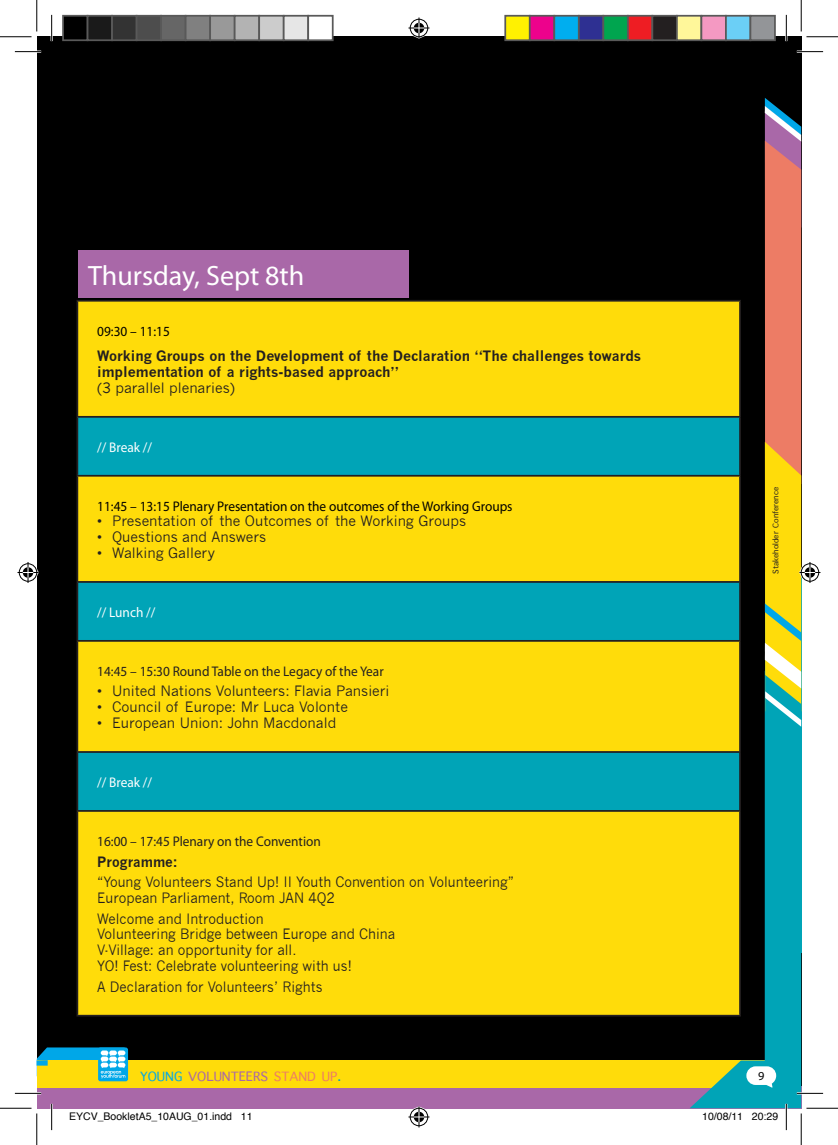
<style>
.page{position:relative;width:838px;height:1145px;background:#fff}
.page>*{position:absolute;margin:0;border:0;box-sizing:border-box;transform-origin:0 0}
.t1{font:28px "Myriad Pro";color:#fff}
.Event_title{font:14px/15.8px "News Gothic";color:#231f20;scale:.95 1}
.Table_text{font:700 14px/15.8px "News Gothic";color:#231f20}
.Table_text-2{font:14px "News Gothic";color:#231f20}
.Event_title-2{font:14px "News Gothic";color:#231f20}
.Event_title-3{font:14px "Myriad Pro";color:#231f20;scale:.95 1}
.Event_title-4{font:14px "Myriad Pro";color:#000;scale:.95 1}
.Event_title-5{font:14px "Myriad Pro";color:#fff;scale:.95 1}
.Event_title-6{font:700 14px "News Gothic";color:#231f20;scale:.95 1}
.t2{font:12.25px "Myriad Pro";color:#000}
.t3{font:10.5px "Helvetica";color:#000}
.t4{font:10.5px "Apple Symbols";color:#231f20}
.s1{font-weight:400}
</style>
<div class="page">
<div style="left:37px;top:37px;width:764px;height:1071px;background:#000"></div>
<div style="left:37px;top:1086px;width:764px;height:22px;background:#a968a8"></div>
<div style="left:52px;top:1061px;width:749px;height:27px;background:#ffdc0a"></div>
<div style="left:98px;top:1047px;width:30px;height:34px;background:#00a7e8;border-radius:2px"></div>
<svg style="left:37px;top:1047px;width:88px;height:31px"></svg>
<svg style="left:689px;top:641px;width:112px;height:467px"></svg>
<svg style="left:746px;top:1066px;width:30px;height:22px"></svg>
<div style="left:765px;top:572px;width:36px;height:381px;background:#00a4b7"></div>
<div style="left:37px;top:1061px;width:15px;height:27px;background:#ffdc0a"></div>
<div style="left:37px;top:1060px;width:11px;height:6px;background:#00a7e8"></div>
<div style="left:78px;top:302px;width:661px;height:713px;background:#ffdc0a"></div>
<div style="left:77px;top:417px;width:663px;height:59px;background:#00a4b7"></div>
<div style="left:77px;top:582px;width:663px;height:59px;background:#00a4b7"></div>
<div style="left:77px;top:752px;width:663px;height:59px;background:#00a4b7"></div>
<hr style="left:76px;top:300px;width:664px;height:2px;background:#231f20">
<hr style="left:76px;top:302px;width:2px;height:114px;background:#231f20">
<hr style="left:739px;top:302px;width:1px;height:114px;background:#231f20">
<hr style="left:76px;top:416px;width:664px;height:2px;background:#231f20">
<hr style="left:76px;top:418px;width:2px;height:57px;background:#231f20">
<hr style="left:739px;top:418px;width:1px;height:57px;background:#231f20">
<hr style="left:76px;top:475px;width:664px;height:2px;background:#231f20">
<hr style="left:76px;top:477px;width:2px;height:104px;background:#231f20">
<hr style="left:739px;top:477px;width:1px;height:104px;background:#231f20">
<hr style="left:76px;top:581px;width:664px;height:2px;background:#231f20">
<hr style="left:76px;top:583px;width:2px;height:57px;background:#231f20">
<hr style="left:739px;top:583px;width:1px;height:57px;background:#231f20">
<hr style="left:76px;top:640px;width:664px;height:2px;background:#231f20">
<hr style="left:76px;top:642px;width:2px;height:109px;background:#231f20">
<hr style="left:739px;top:642px;width:1px;height:109px;background:#231f20">
<hr style="left:76px;top:751px;width:664px;height:2px;background:#231f20">
<hr style="left:76px;top:753px;width:2px;height:57px;background:#231f20">
<hr style="left:739px;top:753px;width:1px;height:57px;background:#231f20">
<hr style="left:76px;top:810px;width:664px;height:2px;background:#231f20">
<hr style="left:76px;top:812px;width:2px;height:203px;background:#231f20">
<hr style="left:739px;top:812px;width:1px;height:203px;background:#231f20">
<hr style="left:76px;top:1015px;width:664px;height:2px;background:#231f20">
<div style="left:78px;top:250px;width:330px;height:48px;background:#a968a8"></div>
<hr style="left:15px;top:51px;width:26px;height:2px;background:#fff">
<hr style="left:796px;top:51px;width:27px;height:2px;background:#fff">
<hr style="left:15px;top:1092px;width:26px;height:2px;background:#fff">
<hr style="left:796px;top:1092px;width:27px;height:2px;background:#fff">
<hr style="left:51px;top:15px;width:2px;height:26px;background:#fff">
<hr style="left:51px;top:1104px;width:2px;height:26px;background:#fff">
<hr style="left:785px;top:15px;width:2px;height:26px;background:#fff">
<hr style="left:785px;top:1104px;width:2px;height:26px;background:#fff">
<svg style="left:15px;top:51px;width:26px;height:1px"></svg>
<svg style="left:796px;top:51px;width:27px;height:1px"></svg>
<svg style="left:15px;top:1093px;width:26px;height:1px"></svg>
<svg style="left:796px;top:1093px;width:27px;height:1px"></svg>
<svg style="left:51px;top:15px;width:1px;height:26px"></svg>
<svg style="left:51px;top:1104px;width:1px;height:26px"></svg>
<svg style="left:786px;top:15px;width:1px;height:26px"></svg>
<svg style="left:786px;top:1104px;width:1px;height:26px"></svg>
<hr style="left:0;top:36px;width:32px;height:1px;background:#000">
<hr style="left:806px;top:36px;width:31px;height:1px;background:#000">
<hr style="left:0;top:1108px;width:32px;height:1px;background:#000">
<hr style="left:806px;top:1108px;width:31px;height:1px;background:#000">
<hr style="left:36px;top:0;width:1px;height:31px;background:#000">
<hr style="left:36px;top:1113px;width:1px;height:32px;background:#000">
<hr style="left:800px;top:0;width:1px;height:31px;background:#000">
<hr style="left:800px;top:1113px;width:1px;height:32px;background:#000">
<svg style="left:408px;top:18px;width:21px;height:21px"></svg>
<svg style="left:408px;top:1106px;width:21px;height:21px"></svg>
<svg style="left:18px;top:562px;width:21px;height:21px"></svg>
<div style="left:63px;top:16px;width:25px;height:24px;background:#000"></div>
<div style="left:62px;top:15px;width:26px;height:26px;border:2px solid #595959"></div>
<div style="left:88px;top:16px;width:24px;height:24px;background:#1a1a1a"></div>
<div style="left:87px;top:15px;width:26px;height:26px;border:2px solid #595959"></div>
<div style="left:112px;top:16px;width:25px;height:24px;background:#333"></div>
<div style="left:111px;top:15px;width:26px;height:26px;border:2px solid #595959"></div>
<div style="left:137px;top:16px;width:24px;height:24px;background:#4d4d4d"></div>
<div style="left:136px;top:15px;width:26px;height:26px;border:2px solid #595959"></div>
<div style="left:161px;top:16px;width:25px;height:24px;background:#666"></div>
<div style="left:160px;top:15px;width:26px;height:26px;border:2px solid #595959"></div>
<div style="left:186px;top:16px;width:24px;height:24px;background:#808080"></div>
<div style="left:185px;top:15px;width:26px;height:26px;border:2px solid #595959"></div>
<div style="left:210px;top:16px;width:25px;height:24px;background:#999"></div>
<div style="left:209px;top:15px;width:26px;height:26px;border:2px solid #595959"></div>
<div style="left:235px;top:16px;width:24px;height:24px;background:#b3b3b3"></div>
<div style="left:234px;top:15px;width:26px;height:26px;border:2px solid #595959"></div>
<div style="left:259px;top:16px;width:25px;height:24px;background:#ccc"></div>
<div style="left:258px;top:15px;width:26px;height:26px;border:2px solid #595959"></div>
<div style="left:284px;top:16px;width:24px;height:24px;background:#e6e6e6"></div>
<div style="left:283px;top:15px;width:26px;height:26px;border:2px solid #595959"></div>
<div style="left:308px;top:16px;width:25px;height:24px;background:#fff"></div>
<div style="left:307px;top:15px;width:26px;height:26px;border:2px solid #595959"></div>
<div style="left:505px;top:16px;width:24px;height:24px;background:#fff101"></div>
<div style="left:504px;top:15px;width:26px;height:26px;border:2px solid #595959"></div>
<div style="left:529px;top:16px;width:25px;height:24px;background:#ed028c"></div>
<div style="left:529px;top:15px;width:26px;height:26px;border:2px solid #595959"></div>
<div style="left:554px;top:16px;width:24px;height:24px;background:#00aeef"></div>
<div style="left:553px;top:15px;width:26px;height:26px;border:2px solid #595959"></div>
<div style="left:578px;top:16px;width:25px;height:24px;background:#2e3092"></div>
<div style="left:578px;top:15px;width:26px;height:26px;border:2px solid #595959"></div>
<div style="left:603px;top:16px;width:24px;height:24px;background:#00a54f"></div>
<div style="left:602px;top:15px;width:26px;height:26px;border:2px solid #595959"></div>
<div style="left:627px;top:16px;width:25px;height:24px;background:#ee1d23"></div>
<div style="left:627px;top:15px;width:26px;height:26px;border:2px solid #595959"></div>
<div style="left:652px;top:16px;width:24px;height:24px;background:#231f20"></div>
<div style="left:651px;top:15px;width:26px;height:26px;border:2px solid #595959"></div>
<div style="left:676px;top:16px;width:25px;height:24px;background:#fff79a"></div>
<div style="left:676px;top:15px;width:26px;height:26px;border:2px solid #595959"></div>
<div style="left:701px;top:16px;width:24px;height:24px;background:#f499c2"></div>
<div style="left:700px;top:15px;width:26px;height:26px;border:2px solid #595959"></div>
<div style="left:725px;top:16px;width:25px;height:24px;background:#6bcff6"></div>
<div style="left:725px;top:15px;width:26px;height:26px;border:2px solid #595959"></div>
<div style="left:750px;top:16px;width:24px;height:24px;background:#939598"></div>
<div style="left:749px;top:15px;width:26px;height:26px;border:2px solid #595959"></div>
<svg style="left:764px;top:98px;width:56px;height:756px"></svg>
<p class="t1" style="left:88px;top:258px;width:218px">Thursday, Sept 8th</p>
<p class="Event_title-4" style="left:97px;top:322px;width:78px">09:30 – 11:15</p>
<p class="Table_text" style="left:97px;top:348px;width:545px">Working Groups on the Development of the Declaration “The challenges towards implementation of a rights-based approach”<br><span class="s1">(3 parallel plenaries)</span></p>
<p class="Event_title-5" style="left:97px;top:438px;width:59px">// Break //</p>
<p class="Event_title-4" style="left:97px;top:497px;width:438px">11:45 – 13:15 Plenary Presentation on the outcomes of the Working Groups</p>
<p class="Event_title-2" style="left:97px;top:513px;width:370px">• Presentation of the Outcomes of the Working Groups</p>
<p class="Event_title-2" style="left:97px;top:529px;width:171px">• Questions and Answers</p>
<p class="Event_title-2" style="left:97px;top:545px;width:119px">• Walking Gallery</p>
<p class="Event_title-5" style="left:97px;top:604px;width:63px">// Lunch //</p>
<p class="Event_title-3" style="left:97px;top:662px;width:303px">14:45 – 15:30 Round Table on the Legacy of the Year</p>
<p class="Table_text-2" style="left:97px;top:683px;width:294px">• United Nations Volunteers: Flavia Pansieri</p>
<p class="Table_text-2" style="left:97px;top:699px;width:252px">• Council of Europe: Mr Luca Volonte</p>
<p class="Table_text-2" style="left:97px;top:715px;width:240px">• European Union: John Macdonald</p>
<p class="Event_title-5" style="left:97px;top:774px;width:59px">// Break //</p>
<p class="Event_title-3" style="left:97px;top:833px;width:237px">16:00 – 17:45 Plenary on the Convention</p>
<p class="Event_title-6" style="left:97px;top:853px;width:86px">Programme:</p>
<p class="Event_title" style="left:97px;top:874px;width:440px">“Young Volunteers Stand Up! II Youth Convention on Volunteering”<br>European Parliament, Room JAN 4Q2</p>
<p class="Event_title" style="left:97px;top:911px;width:315px">Welcome and Introduction<br>Volunteering Bridge between Europe and China V-Village: an opportunity for all.<br>YO! Fest: Celebrate volunteering with us!</p>
<p class="Event_title" style="left:97px;top:979px;width:238px">A Declaration for Volunteers’ Rights</p>
<p class="t4" style="left:768px;top:500px;width:6px;rotate:-90deg">■</p>
<p class="t4" style="left:768px;top:569px;width:28px;rotate:-90deg">▼ □●</p>
<p class="t2" style="left:758px;top:1068px;width:8px">9</p>
<p class="t3" style="left:69px;top:1108px;width:185px">EYCV_BookletA5_10AUG_01.indd 11</p>
<p class="t3" style="left:702px;top:1108px;width:77px">10/08/11 20:29</p>
</div>
